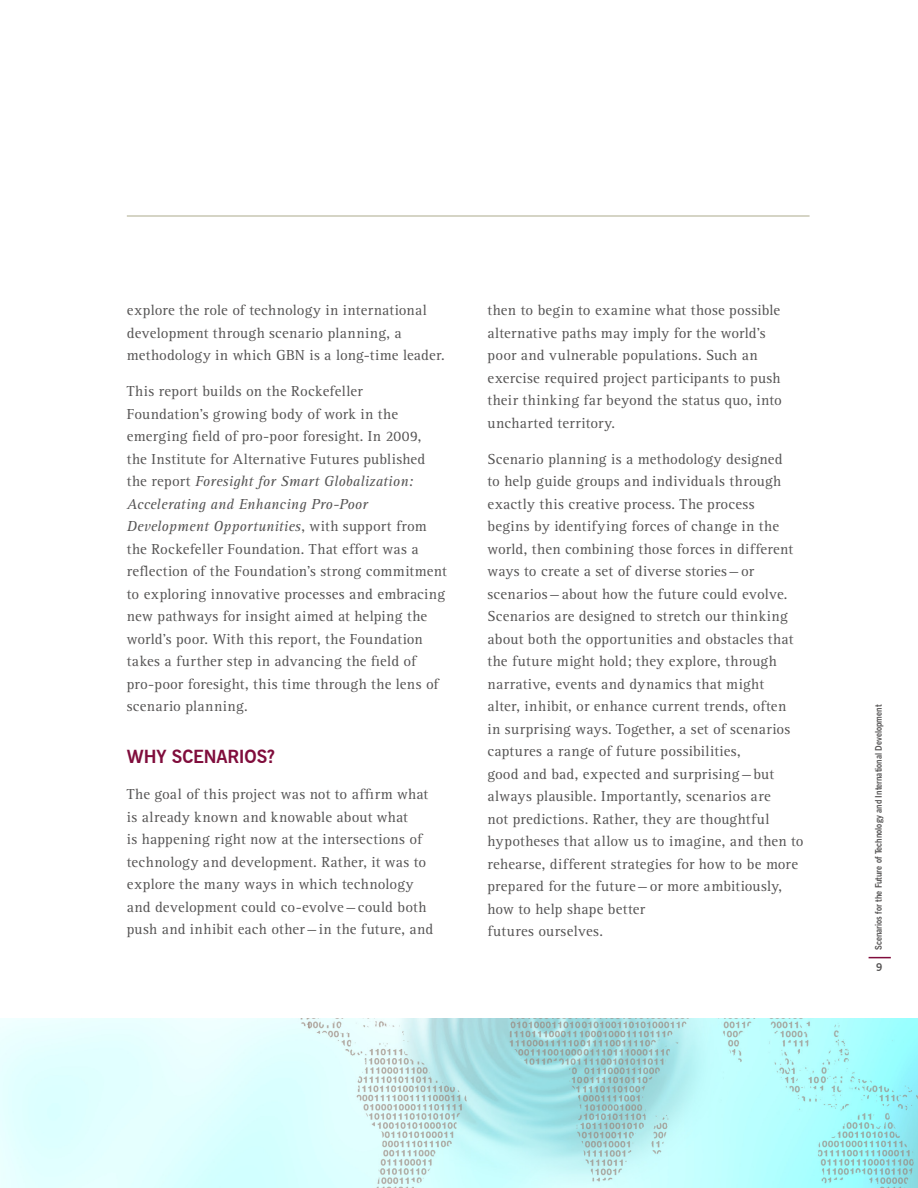
<style>
.page{position:relative;width:918px;height:1188px;background:#fff}
.page>*{position:absolute;margin:0;border:0;box-sizing:border-box;transform-origin:0 0}
.DIM_Body_Subhead{font:700 18px "News Gothic BT";letter-spacing:-.01em;color:#800d3c}
.DIM_body_text{font:15px/22.5px "Rotis Serif";letter-spacing:.015em;color:#555454}
.DIM_Folio_Text{font:700 10.5px "News Gothic BT";color:#555454}
.DIM_Folio_Title_Text{font:700 9px "News Gothic BT";color:#555454;scale:.9 1}
.s1{font-style:italic}
</style>
<div class="page">
<img style="left:0;top:1018px;width:918px;height:170px">
<hr style="left:127px;top:215px;width:683px;height:2px;background:#c8c6b3">
<svg style="left:869px;top:957px;width:22px;height:1px"></svg>
<p class="DIM_body_text" style="left:127px;top:299px;width:319px">explore the role of technology in international development through scenario planning, a methodology in which GBN is a long-time leader.</p>
<p class="DIM_body_text" style="left:127px;top:380px;width:322px">This report builds on the Rockefeller Foundation’s growing body of work in the emerging field of pro-poor foresight. In 2009,<br>the Institute for Alternative Futures published the report <span class="s1">Foresight for Smart Globalization:<br>Accelerating and Enhancing Pro-Poor Development Opportunities</span>, with support from the Rockefeller Foundation. That effort was a reflection of the Foundation’s strong commitment to exploring innovative processes and embracing new pathways for insight aimed at helping the world’s poor. With this report, the Foundation takes a further step in advancing the field of pro-poor foresight, this time through the lens of scenario planning.</p>
<p class="DIM_Body_Subhead" style="left:127px;top:746px;width:150px">WHY SCENARIOS?</p>
<p class="DIM_body_text" style="left:127px;top:783px;width:308px">The goal of this project was not to affirm what is already known and knowable about what<br>is happening right now at the intersections of technology and development. Rather, it was to explore the many ways in which technology and development could co-evolve—could both push and inhibit each other—in the future, and</p>
<p class="DIM_body_text" style="left:488px;top:299px;width:296px">then to begin to examine what those possible alternative paths may imply for the world’s poor and vulnerable populations. Such an exercise required project participants to push their thinking far beyond the status quo, into uncharted territory.</p>
<p class="DIM_body_text" style="left:488px;top:448px;width:318px">Scenario planning is a methodology designed<br>to help guide groups and individuals through exactly this creative process. The process<br>begins by identifying forces of change in the world, then combining those forces in different ways to create a set of diverse stories—or scenarios—about how the future could evolve.<br>Scenarios are designed to stretch our thinking about both the opportunities and obstacles that the future might hold; they explore, through narrative, events and dynamics that might<br>alter, inhibit, or enhance current trends, often<br>in surprising ways. Together, a set of scenarios captures a range of future possibilities,<br>good and bad, expected and surprising—but always plausible. Importantly, scenarios are<br>not predictions. Rather, they are thoughtful hypotheses that allow us to imagine, and then to rehearse, different strategies for how to be more prepared for the future—or more ambitiously, how to help shape better<br>futures ourselves.</p>
<p class="DIM_Folio_Title_Text" style="left:873px;top:950px;width:274px;rotate:-90deg">Scenarios for the Future of Technology and International Development</p>
<p class="DIM_Folio_Text" style="left:876px;top:961px;width:8px">9</p>
</div>
